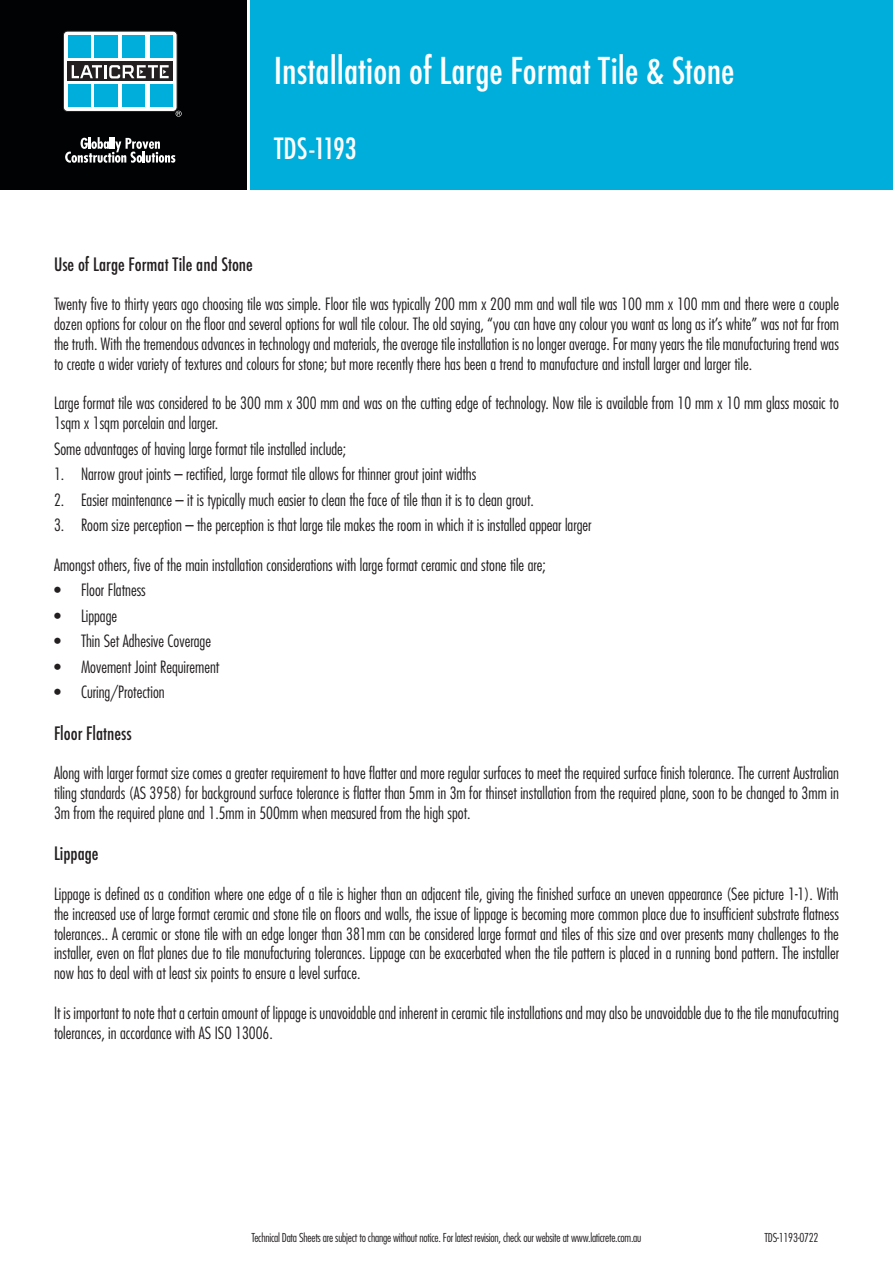
<style>
.page{position:relative;width:893px;height:1263px;background:#fff}
.page>*{position:absolute;margin:0;border:0;box-sizing:border-box;transform-origin:0 0}
.t1{font:500 condensed 36px "Futura";color:#fff}
.t2{font:500 condensed 28.5px "Futura";color:#fff}
.t3{font:500 condensed 18px "Futura";color:#231f20}
.t4{font:300 condensed 16.5px/19.8px "Futura";color:#231f20;text-align:justify}
.t5{font:300 condensed 12px "Futura";letter-spacing:-.02em;color:#231f20}
</style>
<div class="page">
<div style="left:0;top:0;width:246px;height:190px;background:#010203"></div>
<div style="left:250px;top:0;width:643px;height:190px;background:#00aedc"></div>
<div style="left:63px;top:31px;width:114px;height:80px;background:#fff;border-radius:4px"></div>
<div style="left:63px;top:31px;width:114px;height:81px;border:1px solid #231f20;border-radius:4px"></div>
<div style="left:68px;top:62px;width:105px;height:19px;background:#231f20"></div>
<svg style="left:72px;top:65px;width:97px;height:14px"></svg>
<div style="left:68px;top:84px;width:22px;height:23px;background:#00aedc"></div>
<div style="left:95px;top:84px;width:23px;height:23px;background:#00aedc"></div>
<div style="left:122px;top:84px;width:23px;height:23px;background:#00aedc"></div>
<div style="left:150px;top:84px;width:23px;height:23px;background:#00aedc"></div>
<div style="left:68px;top:35px;width:22px;height:23px;background:#00aedc"></div>
<div style="left:95px;top:35px;width:23px;height:23px;background:#00aedc"></div>
<div style="left:122px;top:35px;width:23px;height:23px;background:#00aedc"></div>
<div style="left:150px;top:35px;width:23px;height:23px;background:#00aedc"></div>
<svg style="left:176px;top:111px;width:6px;height:6px"></svg>
<svg style="left:65px;top:137px;width:110px;height:26px"></svg>
<h1 class="t1" style="left:274px;top:48px;width:462px">Installation of Large Format Tile &amp; Stone</h1>
<h2 class="t2" style="left:274px;top:130px;width:84px">TDS-1193</h2>
<p class="t3" style="left:54px;top:253px;width:200px">Use of Large Format Tile and Stone</p>
<p class="t4" style="left:54px;top:294px;width:787px">Twenty five to thirty years ago choosing tile was simple. Floor tile was typically 200 mm x 200 mm and wall tile was 100 mm x 100 mm and there were a couple dozen options for colour on the floor and several options for wall tile colour. The old saying, “you can have any colour you want as long as it’s white” was not far from the truth. With the tremendous advances in technology and materials, the average tile installation is no longer average. For many years the tile manufacturing trend was to create a wider variety of textures and colours for stone; but more recently there has been a trend to manufacture and install larger and larger tile.</p>
<p class="t4" style="left:54px;top:393px;width:786px">Large format tile was considered to be 300 mm x 300 mm and was on the cutting edge of technology. Now tile is available from 10 mm x 10 mm glass mosaic to<br>1sqm x 1sqm porcelain and larger.</p>
<p class="t4" style="left:54px;top:439px;width:294px">Some advantages of having large format tile installed include;</p>
<p class="t4" style="left:54px;top:464px;width:424px">1. Narrow grout joints – rectified, large format tile allows for thinner grout joint widths</p>
<p class="t4" style="left:54px;top:490px;width:481px">2. Easier maintenance – it is typically much easier to clean the face of tile than it is to clean grout.</p>
<p class="t4" style="left:54px;top:515px;width:539px">3. Room size perception – the perception is that large tile makes the room in which it is installed appear larger</p>
<p class="t4" style="left:54px;top:555px;width:493px">Amongst others, five of the main installation considerations with large format ceramic and stone tile are;</p>
<p class="t4" style="left:54px;top:580px;width:93px">• Floor Flatness</p>
<p class="t4" style="left:54px;top:606px;width:65px">• Lippage</p>
<p class="t4" style="left:54px;top:631px;width:158px">• Thin Set Adhesive Coverage</p>
<p class="t4" style="left:54px;top:657px;width:167px">• Movement Joint Requirement</p>
<p class="t4" style="left:54px;top:682px;width:112px">• Curing/Protection</p>
<p class="t3" style="left:54px;top:721px;width:79px">Floor Flatness</p>
<p class="t4" style="left:54px;top:763px;width:786px">Along with larger format size comes a greater requirement to have flatter and more regular surfaces to meet the required surface finish tolerance. The current Australian tiling standards (AS 3958) for background surface tolerance is flatter than 5mm in 3m for thinset installation from the required plane, soon to be changed to 3mm in 3m from the required plane and 1.5mm in 500mm when measured from the high spot.</p>
<p class="t3" style="left:54px;top:842px;width:46px">Lippage</p>
<p class="t4" style="left:54px;top:884px;width:786px">Lippage is defined as a condition where one edge of a tile is higher than an adjacent tile, giving the finished surface an uneven appearance (See picture 1-1). With the increased use of large format ceramic and stone tile on floors and walls, the issue of lippage is becoming more common place due to insufficient substrate flatness tolerances.. A ceramic or stone tile with an edge longer than 381mm can be considered large format and tiles of this size and over presents many challenges to the installer, even on flat planes due to tile manufacturing tolerances. Lippage can be exacerbated when the tile pattern is placed in a running bond pattern. The installer now has to deal with at least six points to ensure a level surface.</p>
<p class="t4" style="left:54px;top:1003px;width:786px">It is important to note that a certain amount of lippage is unavoidable and inherent in ceramic tile installations and may also be unavoidable due to the tile manufacutring tolerances, in accordance with AS ISO 13006.</p>
<p class="t5" style="left:252px;top:1230px;width:391px">Technical Data Sheets are subject to change without notice. For latest revision, check our website at www.laticrete.com.au</p>
<p class="t5" style="left:764px;top:1230px;width:56px">TDS-1193-0722</p>
</div>
